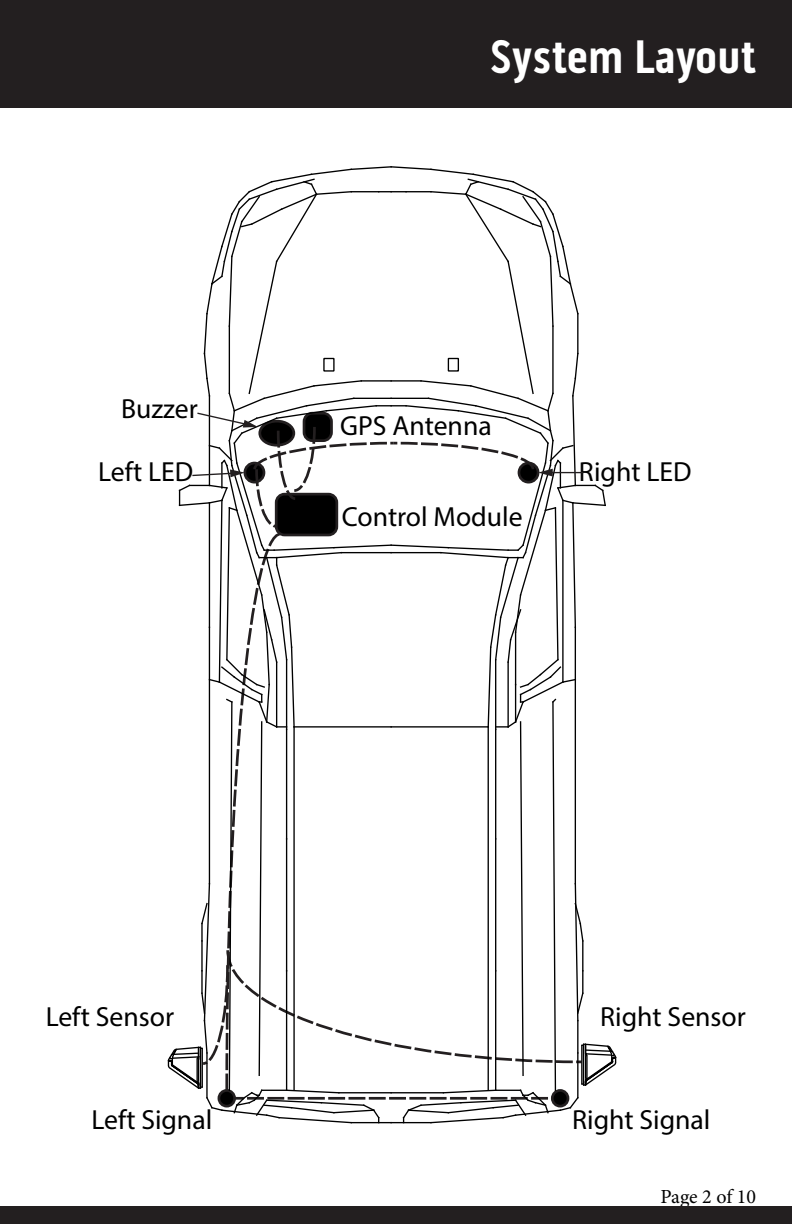
<style>
.page{position:relative;width:792px;height:1224px;background:#fff}
.page>*{position:absolute;margin:0;border:0;box-sizing:border-box;transform-origin:0 0}
.t1{font:700 48px "Pill Gothic 300 mg";color:#fff}
.t2{font:27.8px "Myriad Pro";color:#000}
.t3{font:20px "Minion Pro";letter-spacing:-.01em;color:#000}
</style>
<div class="page">
<div style="left:0;top:0;width:792px;height:108px;background:#231f20"></div>
<div style="left:0;top:1206px;width:792px;height:18px;background:#231f20"></div>
<svg style="left:167px;top:166px;width:450px;height:958px"></svg>
<p class="t2" style="left:121px;top:392px;width:78px">Buzzer</p>
<p class="t1" style="left:489px;top:28px;width:268px">System Layout</p>
<p class="t2" style="left:340px;top:408px;width:153px">GPS Antenna</p>
<p class="t2" style="left:98px;top:455px;width:97px">Left LED</p>
<p class="t2" style="left:579px;top:454px;width:114px">Right LED</p>
<p class="t2" style="left:342px;top:499px;width:182px">Control Module</p>
<p class="t2" style="left:46px;top:999px;width:130px">Left Sensor</p>
<p class="t2" style="left:600px;top:999px;width:147px">Right Sensor</p>
<p class="t2" style="left:91px;top:1102px;width:122px">Left Signal</p>
<p class="t2" style="left:572px;top:1102px;width:140px">Right Signal</p>
<p class="t3" style="left:661px;top:1183px;width:97px">Page 2 of 10</p>
</div>
